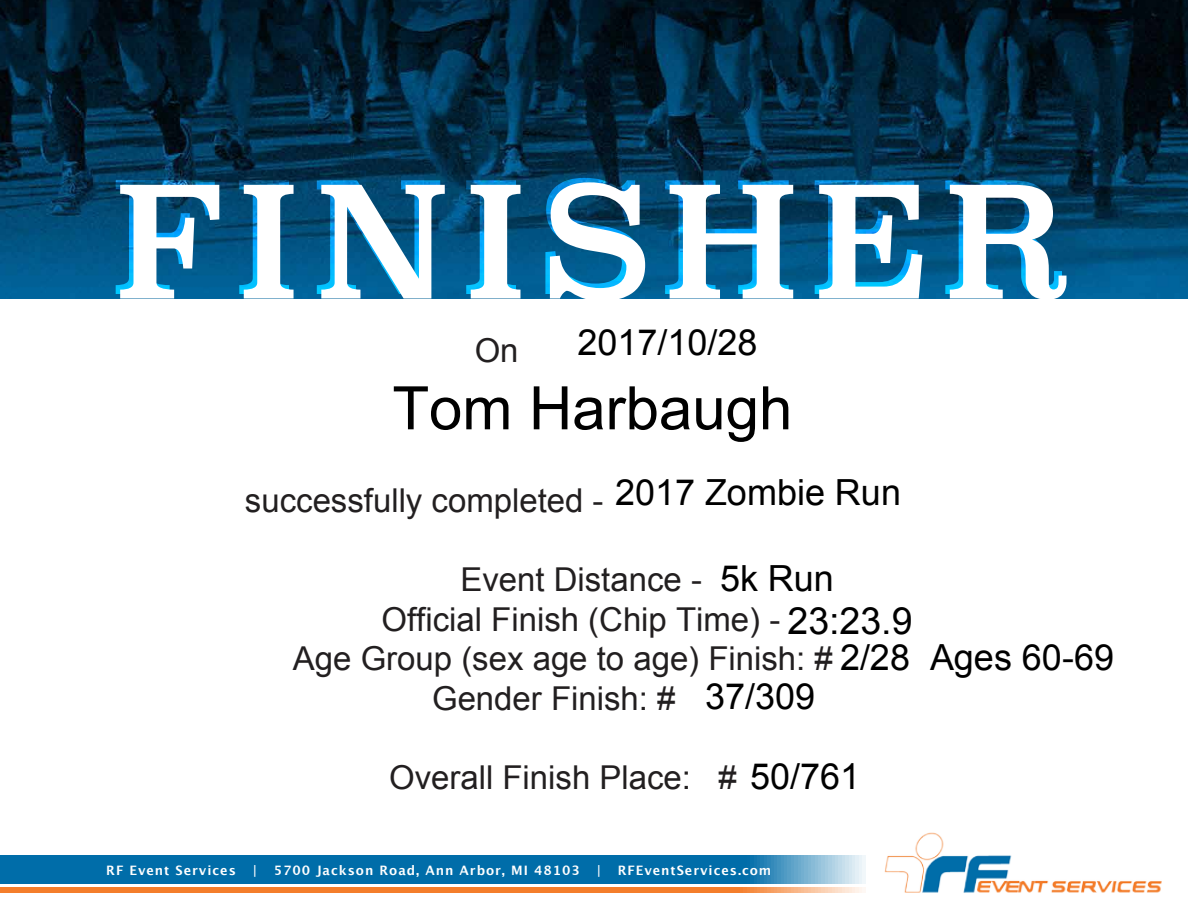
<style>
.page{position:relative;width:1188px;height:918px;background:#fff}
.page>*{position:absolute;margin:0;border:0;box-sizing:border-box;transform-origin:0 0}
.t1{font:153px "Superclarendon";letter-spacing:.1em;color:#fff}
.t2{font:60px "Arial";color:#000}
.t3{font:37.5px "Arial";color:#000}
.t4{font:36px "Arial";color:#000}
.t5{font:32.85px "Arial";color:#221f20}
.t6{font:700 13.05px "Lucida Grande";letter-spacing:.075em;color:#fff}
.s1{font-size:36px;color:#000}
</style>
<div class="page">
<img style="left:0;top:0;width:1188px;height:298px">
<img style="left:884px;top:832px;width:278px;height:61px">
<svg style="left:0;top:856px;width:865px;height:27px;background:#1076ae"></svg>
<svg style="left:0;top:887px;width:865px;height:5px;background:#f48739"></svg>
<h1 class="t1" style="left:110px;top:135px;width:957px">FINISHER</h1>
<p class="t5" style="left:475px;top:328px;width:45px">On</p>
<p class="t4" style="left:578px;top:323px;width:182px">2017/10/28</p>
<h2 class="t2" style="left:392px;top:375px;width:402px">Tom Harbaugh</h2>
<p class="t5" style="left:245px;top:479px;width:360px">successfully completed -</p>
<p class="t4" style="left:615px;top:473px;width:288px">2017 Zombie Run</p>
<p class="t4" style="left:720px;top:558px;width:116px">5k Run</p>
<p class="t5" style="left:460px;top:558px;width:243px">Event Distance -</p>
<p class="t5" style="left:382px;top:598px;width:400px">Official Finish (Chip Time) -</p>
<p class="t5" style="left:293px;top:637px;width:619px">Age Group (sex age to age) Finish: # <span class="s1">2/28</span></p>
<p class="t5" style="left:432px;top:677px;width:245px">Gender Finish: #</p>
<p class="t3" style="left:788px;top:600px;width:127px">23:23.9</p>
<p class="t4" style="left:705px;top:677px;width:112px">37/309</p>
<p class="t4" style="left:930px;top:638px;width:186px">Ages 60-69</p>
<p class="t5" style="left:389px;top:756px;width:472px">Overall Finish Place: # <span class="s1">50/761</span></p>
<p class="t6" style="left:106px;top:860px;width:131px">RF Event Services</p>
<p class="t6" style="left:252px;top:860px;width:6px">|</p>
<p class="t6" style="left:274px;top:860px;width:308px">5700 Jackson Road, Ann Arbor, MI 48103</p>
<p class="t6" style="left:596px;top:860px;width:6px">|</p>
<p class="t6" style="left:618px;top:860px;width:155px">RFEventServices.com</p>
</div>
